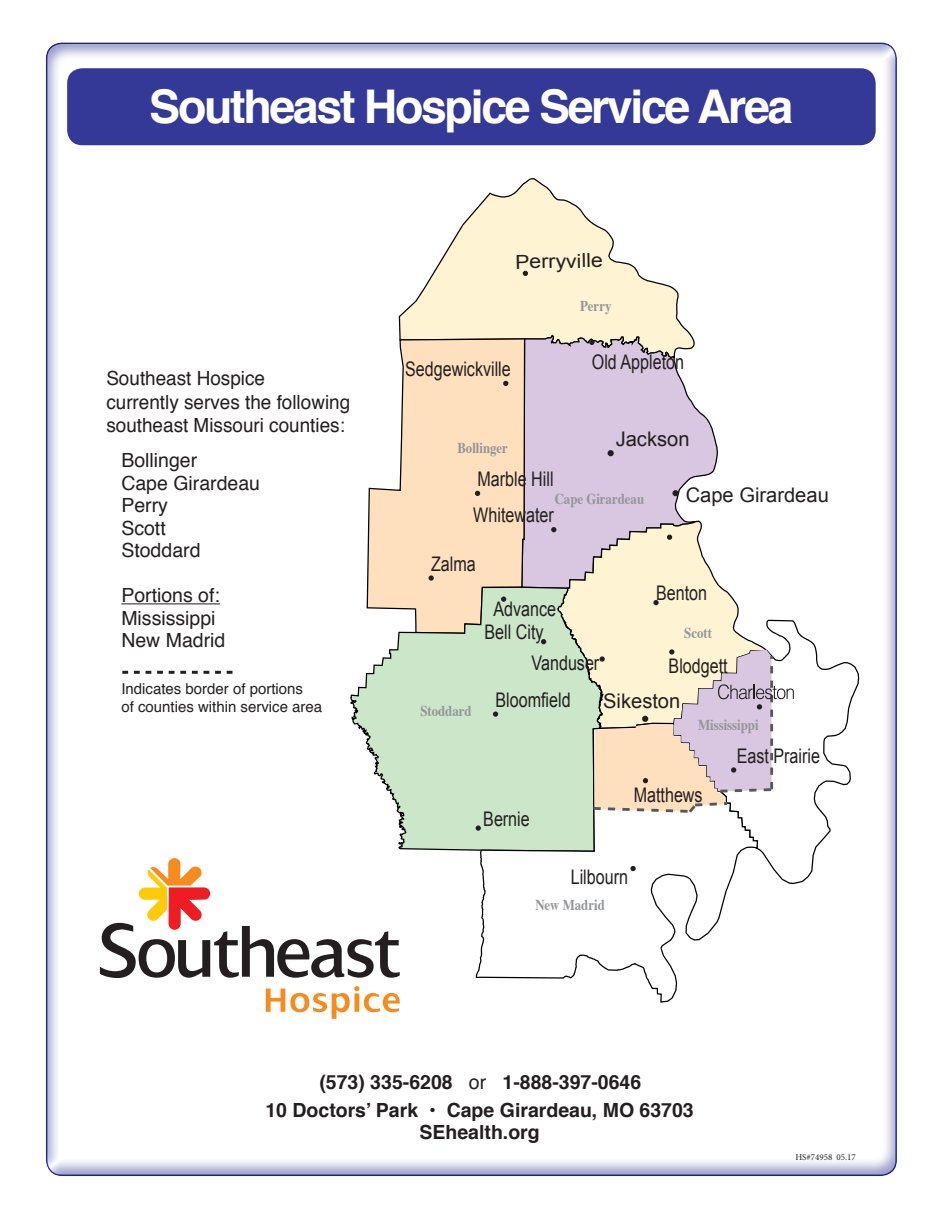
<style>
.page{position:relative;width:945px;height:1215px;background:#fff}
.page>*{position:absolute;margin:0;border:0;box-sizing:border-box;transform-origin:0 0}
.t1{font:700 46.5px "Helvetica";letter-spacing:-.05em;color:#fff}
.t2{font:20.1px "Arial";color:#231f20;scale:.8 1}
.t3{font:20.1px "Arial";color:#231f20}
.t4{font:19.5px/22.5px "Helvetica";color:#231f20}
.t5{font:700 19.5px/27.9px "Helvetica";color:#231f20;text-align:center}
.t6{font:19.35px "Arial";color:#231f20;scale:1.1 1}
.t7{font:700 15.15px "Times";color:#939598;scale:.85 1}
.t8{font:15px/18px "Helvetica";color:#231f20}
.t9{font:9px "Minion Pro";color:#231f20}
.s1{font-weight:400}
</style>
<div class="page">
<div style="left:44px;top:42px;width:854px;height:1136px;background:#343896;opacity:.5"></div>
<hr style="left:121px;top:603px;width:99px;height:1px;background:#231f20">
<svg style="left:398px;top:177px;width:297px;height:161px"></svg>
<svg style="left:521px;top:334px;width:198px;height:252px"></svg>
<svg style="left:366px;top:338px;width:160px;height:248px"></svg>
<svg style="left:350px;top:586px;width:191px;height:267px"></svg>
<svg style="left:759px;top:619px;width:101px;height:266px"></svg>
<svg style="left:475px;top:722px;width:284px;height:281px"></svg>
<svg style="left:523px;top:271px;width:5px;height:5px"></svg>
<svg style="left:475px;top:491px;width:5px;height:5px"></svg>
<svg style="left:493px;top:712px;width:5px;height:5px"></svg>
<svg style="left:501px;top:597px;width:5px;height:5px"></svg>
<svg style="left:476px;top:825px;width:5px;height:6px"></svg>
<svg style="left:630px;top:866px;width:6px;height:5px"></svg>
<svg style="left:589px;top:340px;width:6px;height:5px"></svg>
<svg style="left:503px;top:381px;width:5px;height:5px"></svg>
<svg style="left:429px;top:575px;width:5px;height:6px"></svg>
<svg style="left:608px;top:450px;width:6px;height:6px"></svg>
<svg style="left:541px;top:520px;width:253px;height:296px"></svg>
<div style="left:672px;top:490px;width:7px;height:6px;border:3px solid #231f20;border-radius:50%"></div>
<svg style="left:100px;top:858px;width:300px;height:120px"></svg>
<svg style="left:266px;top:986px;width:134px;height:33px"></svg>
<div style="left:67px;top:68px;width:809px;height:77px;background:#343896;border-radius:15px"></div>
<svg style="left:122px;top:671px;width:110px;height:3px"></svg>
<h1 class="t1" style="left:149px;top:69px;width:646px">Southeast Hospice Service Area</h1>
<p class="t6" style="left:515px;top:249px;width:81px;rotate:-1deg">Perryville</p>
<p class="t4" style="left:106px;top:367px;width:245px;line-height:23.4px">Southeast Hospice<br>currently serves the following southeast Missouri counties:</p>
<p class="t4" style="left:121px;top:450px;width:140px">Bollinger<br>Cape Girardeau<br>Perry<br>Scott<br>Stoddard</p>
<p class="t4" style="left:121px;top:585px;width:106px">Portions of:<br>Mississippi<br>New Madrid</p>
<p class="t8" style="left:121px;top:680px;width:202px">Indicates border of portions<br>of counties within service area</p>
<p class="t7" style="left:580px;top:291px;width:38px">Perry</p>
<p class="t2" style="left:405px;top:356px;width:133px">Sedgewickville</p>
<p class="t2" style="left:592px;top:349px;width:117px">Old Appleton</p>
<p class="t7" style="left:457px;top:433px;width:61px">Bollinger</p>
<p class="t3" style="left:616px;top:426px;width:75px">Jackson</p>
<p class="t2" style="left:478px;top:466px;width:97px">Marble Hill</p>
<p class="t7" style="left:555px;top:485px;width:107px">Cape Girardeau</p>
<p class="t2" style="left:473px;top:502px;width:102px">Whitewater</p>
<p class="t3" style="left:686px;top:482px;width:145px">Cape Girardeau</p>
<p class="t2" style="left:431px;top:550px;width:57px">Zalma</p>
<p class="t2" style="left:493px;top:596px;width:80px">Advance</p>
<p class="t2" style="left:485px;top:619px;width:75px">Bell City</p>
<p class="t2" style="left:532px;top:650px;width:86px">Vanduser</p>
<p class="t2" style="left:656px;top:580px;width:65px">Benton</p>
<p class="t7" style="left:684px;top:618px;width:34px">Scott</p>
<p class="t2" style="left:669px;top:652px;width:75px">Blodgett</p>
<p class="t7" style="left:420px;top:697px;width:62px">Stoddard</p>
<p class="t2" style="left:496px;top:687px;width:95px">Bloomfield</p>
<p class="t2" style="left:483px;top:806px;width:60px">Bernie</p>
<p class="t3" style="left:603px;top:688px;width:79px">Sikeston</p>
<p class="t7" style="left:698px;top:711px;width:73px">Mississippi</p>
<p class="t2" style="left:737px;top:742px;width:106px">East Prairie</p>
<p class="t2" style="left:634px;top:782px;width:88px">Matthews</p>
<p class="t2" style="left:571px;top:864px;width:73px">Lilbourn</p>
<p class="t7" style="left:535px;top:890px;width:83px">New Madrid</p>
<p class="t5" style="left:265px;top:1068px;width:430px">(573) 335-6208 <span class="s1">or</span> 1-888-397-0646<br>10 Doctors’ Park • Cape Girardeau, MO 63703</p>
<p class="t5" style="left:419px;top:1119px;width:122px">SEhealth.org</p>
<p class="t9" style="left:795px;top:1151px;width:62px">HS#74958 05.17</p>
</div>
